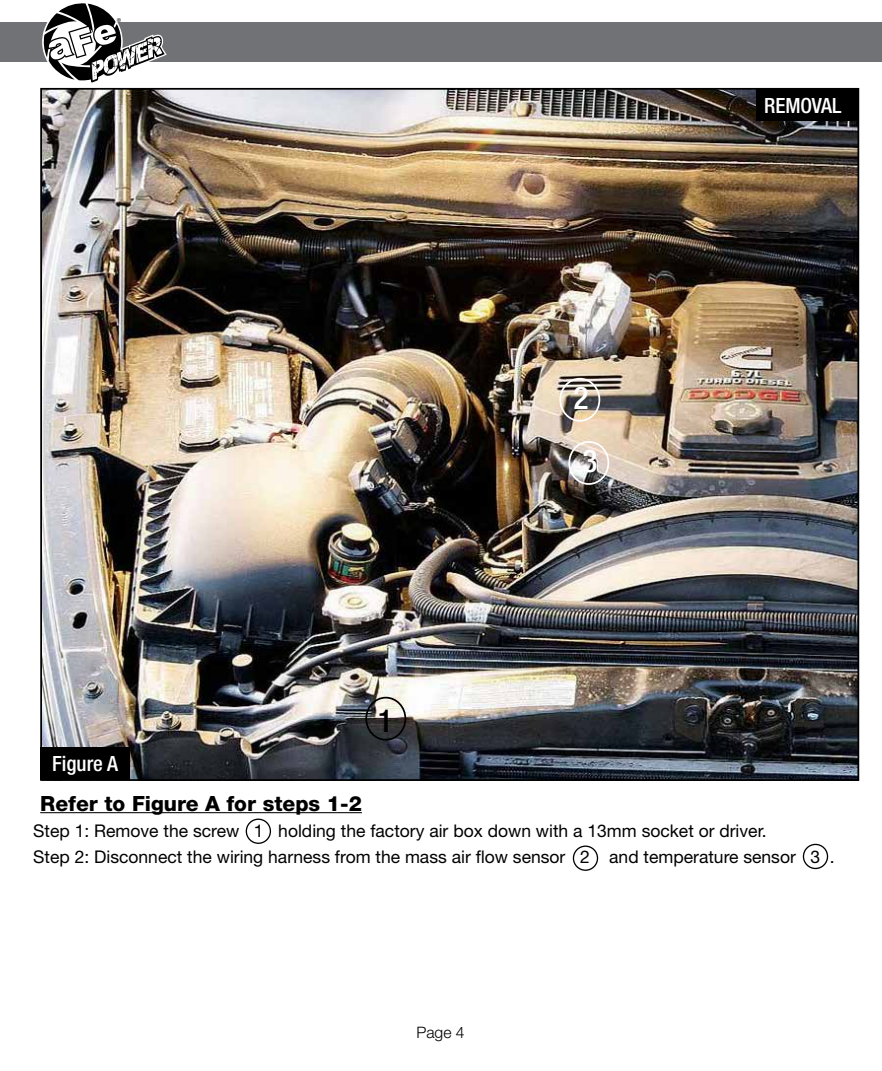
<style>
.page{position:relative;width:882px;height:1071px;background:#fff}
.page>*{position:absolute;margin:0;border:0;box-sizing:border-box;transform-origin:0 0}
.t1{font:500 condensed 31.5px/63.2px "Helvetica Neue";color:#fff}
.t2{font:500 condensed 31.5px "Helvetica Neue";color:#000}
.t3{font:800 21px "Helvetica Neue";color:#000}
.t4{font:500 condensed 21px "Helvetica Neue";color:#fff}
.t5{font:17.5px/26.2px "Helvetica Neue";color:#000}
.t6{font:300 15.75px "Helvetica Neue";color:#000}
.t7{font:8.75px "Myriad";color:#000}
</style>
<div class="page">
<div style="left:0;top:23px;width:882px;height:39px;background:#717275"></div>
<svg style="left:43px;top:3px;width:124px;height:80px"></svg>
<img style="left:43px;top:91px;width:813px;height:687px">
<hr style="left:40px;top:812px;width:322px;height:1px;background:#000">
<div style="left:246px;top:819px;width:25px;height:25px;border:1px solid #000;border-radius:50%"></div>
<div style="left:756px;top:88px;width:103px;height:33px;background:#000"></div>
<div style="left:40px;top:747px;width:90px;height:33px;background:#000"></div>
<div style="left:365px;top:697px;width:41px;height:44px;border:2px solid #000;border-radius:50%"></div>
<div style="left:573px;top:846px;width:25px;height:25px;border:1px solid #000;border-radius:50%"></div>
<div style="left:803px;top:844px;width:25px;height:25px;border:1px solid #000;border-radius:50%"></div>
<div style="left:559px;top:378px;width:41px;height:44px;border:2px solid #fff;border-radius:50%"></div>
<div style="left:568px;top:441px;width:41px;height:44px;border:2px solid #fff;border-radius:50%"></div>
<p class="t7" style="left:117px;top:17px;width:6px">®</p>
<p class="t4" style="left:52px;top:751px;width:67px">Figure A</p>
<h1 class="t2" style="left:378px;top:702px;width:17px">1</h1>
<h1 class="t1" style="left:573px;top:366px;width:26px">2<br>3</h1>
<p class="t4" style="left:764px;top:93px;width:79px">REMOVAL</p>
<p class="t3" style="left:40px;top:791px;width:323px">Refer to Figure A for steps 1-2</p>
<p class="t5" style="left:33px;top:817px;width:803px">Step 1: Remove the screw 1 holding the factory air box down with a 13mm socket or driver.<br>Step 2: Disconnect the wiring harness from the mass air flow sensor 2 and temperature sensor 3 .</p>
<p class="t6" style="left:416px;top:1023px;width:50px">Page 4</p>
</div>
